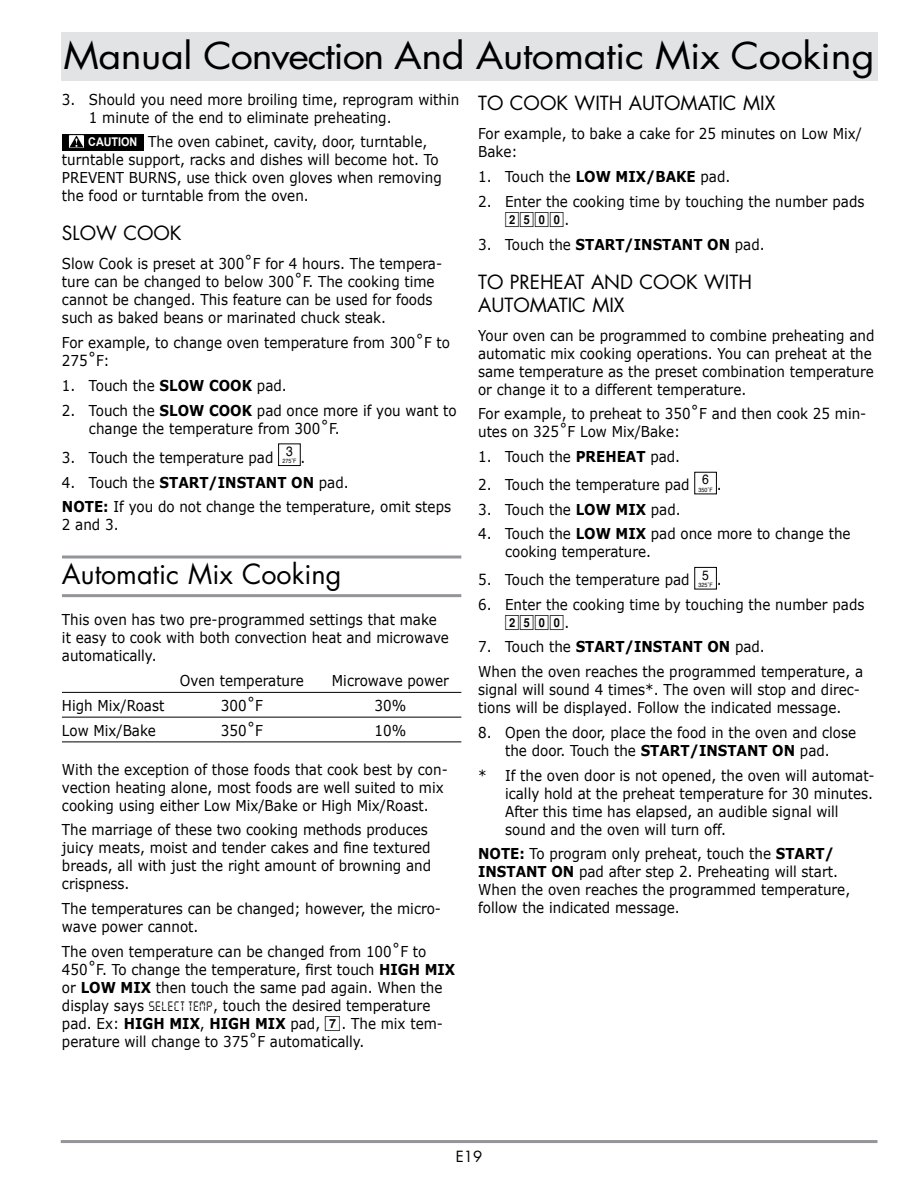
<style>
.page{position:relative;width:918px;height:1188px;background:#fff}
.page>*{position:absolute;margin:0;border:0;box-sizing:border-box;transform-origin:0 0}
.t1{font:36px "Futura Std";letter-spacing:-.03em;color:#000;scale:1.1 1}
.t2{font:36px "Futura Std";letter-spacing:-.01em;color:#000;scale:1.1 1}
.t3{font:27px "Futura Std";color:#000}
.t4{font:19.05px/22.8px "Futura Std";color:#000}
.t5{font:15px/18px "Verdana";color:#000;scale:.9 1}
.t6{font:700 15px/24.8px "Verdana";color:#000;scale:.9 1}
.t7{font:15px "Box Posi A";color:#000;scale:.9 1}
.t8{font:15px "Futura Std";color:#000}
.t9{font:13.5px "Helvetica";color:#000;scale:.9 1}
.t10{font:6px "Helvetica";color:#000;scale:.9 1}
.s1{font-family:"Arial";font-weight:700;font-size:12px;color:#fff}
.s2{font-weight:700}
.s3{font-weight:400}
.s4{font-family:"Verdana"}
.s5{font-family:"Digital ICG";font-size:12px}
.s6{font-family:"Box Posi A"}
</style>
<div class="page">
<hr style="left:61px;top:1140px;width:817px;height:3px;background:#939598">
<div style="left:61px;top:32px;width:817px;height:49px;background:#e2e3e4"></div>
<hr style="left:62px;top:556px;width:399px;height:3px;background:#939598">
<hr style="left:62px;top:594px;width:399px;height:3px;background:#939598">
<hr style="left:62px;top:692px;width:399px;height:1px;background:#000">
<hr style="left:62px;top:717px;width:399px;height:1px;background:#000">
<hr style="left:62px;top:742px;width:399px;height:1px;background:#000">
<div style="left:62px;top:134px;width:81px;height:16px;background:#000"></div>
<div style="left:68px;top:134px;width:17px;height:15px;border:1px solid #000"></div>
<svg style="left:69px;top:136px;width:15px;height:12px"></svg>
<div style="left:278px;top:443px;width:23px;height:23px;border:1px solid #000"></div>
<div style="left:694px;top:472px;width:23px;height:22px;border:1px solid #000"></div>
<div style="left:694px;top:567px;width:23px;height:22px;border:1px solid #000"></div>
<h1 class="t2" style="left:421px;top:32px;width:414px">nd Automatic Mix Cooking</h1>
<p class="t5" style="left:89px;top:90px;width:413px;text-indent:-27px">3. Should you need more broiling time, reprogram within<br>1 minute of the end to eliminate preheating.</p>
<p class="t5" style="left:62px;top:132px;width:424px;text-indent:26px"><span class="s1">CAUTION</span> The oven cabinet, cavity, door, turntable, turntable support, racks and dishes will become hot. To PREVENT BURNS, use thick oven gloves when removing the food or turntable from the oven.</p>
<p class="t4" style="left:62px;top:222px;width:118px">Slow Cook</p>
<p class="t5" style="left:62px;top:255px;width:424px">Slow Cook is preset at 300˚F for 4 hours. The tempera&shy;ture can be changed to below 300˚F. The cooking time cannot be changed. This feature can be used for foods such as baked beans or marinated chuck steak.</p>
<p class="t5" style="left:62px;top:333px;width:433px">For example, to change oven temperature from 300˚F to<br>275˚F:</p>
<p class="t5" style="left:62px;top:376px;width:133px">1. Touch the <span class="s2">SLOW</span></p>
<p class="t6" style="left:209px;top:373px;width:24px">COOK</p>
<p class="t5" style="left:257px;top:376px;width:35px">pad.</p>
<p class="t5" style="left:62px;top:401px;width:133px">2. Touch the <span class="s2">SLOW</span></p>
<p class="t6" style="left:209px;top:397px;width:24px">COOK</p>
<h1 class="t1" style="left:63px;top:32px;width:438px">Manual Convection AHeading</h1>
<p class="t4" style="left:478px;top:92px;width:127px">To Cook with</p>
<p class="t4" style="left:629px;top:92px;width:91px">Automatic</p>
<p class="t4" style="left:743px;top:92px;width:34px">Mix</p>
<p class="t5" style="left:478px;top:124px;width:428px">For example, to bake a cake for 25 minutes on Low Mix/<br>Bake:</p>
<p class="t6" style="left:478px;top:164px;width:221px"><span class="s3">1. Touch the</span> LOW MIX/BAKE</p>
<p class="t5" style="left:701px;top:167px;width:35px">pad.</p>
<p class="t5" style="left:478px;top:192px;width:431px">2. Enter the cooking time by touching the number pads</p>
<p class="t7" style="left:505px;top:212px;width:73px">2500<span class="s4">.</span></p>
<p class="t6" style="left:478px;top:231px;width:320px"><span class="s3">3. Touch the</span> START/INSTANT ON <span class="s3">pad.</span></p>
<p class="t4" style="left:478px;top:270px;width:256px">To Preheat and Cook with<br>Automatic</p>
<p class="t4" style="left:592px;top:293px;width:34px">Mix</p>
<p class="t5" style="left:478px;top:326px;width:442px">Your oven can be programmed to combine preheating and automatic mix cooking operations. You can preheat at the same temperature as the preset combination temperature or change it to a different temperature.</p>
<p class="t5" style="left:478px;top:404px;width:433px">For example, to preheat to 350˚F and then cook 25 min&shy;utes on 325˚F Low Mix/Bake:</p>
<p class="t5" style="left:478px;top:447px;width:132px">1. Touch the <span class="s2">PREHEAT</span></p>
<p class="t5" style="left:650px;top:447px;width:35px">pad.</p>
<p class="t5" style="left:478px;top:475px;width:258px">2. Touch the temperature pad <sup>6</sup></p>
<p class="t5" style="left:89px;top:401px;width:410px;text-indent:168px">pad once more if you want to change the temperature from 300˚F.</p>
<p class="t5" style="left:62px;top:448px;width:237px">3. Touch the temperature pad</p>
<p class="t9" style="left:286px;top:441px;width:9px">3</p>
<p class="t10" style="left:282px;top:457px;width:17px">275˚F</p>
<p class="t5" style="left:301px;top:448px;width:7px">.</p>
<p class="t6" style="left:62px;top:469px;width:320px"><span class="s3">4. Touch the</span> START/INSTANT ON <span class="s3">pad.<br></span>NOTE</p>
<p class="t10" style="left:699px;top:485px;width:17px">350˚F</p>
<p class="t5" style="left:717px;top:475px;width:7px">.</p>
<p class="t5" style="left:62px;top:497px;width:434px;text-indent:41px"><span class="s2">:</span> If you do not change the temperature, omit steps<br>2 and 3.</p>
<h2 class="t3" style="left:62px;top:557px;width:281px">Automatic Mix Cooking</h2>
<p class="t5" style="left:62px;top:610px;width:431px">This oven has two pre-programmed settings that make it easy to cook with both convection heat and microwave automatically.</p>
<p class="t5" style="left:180px;top:671px;width:139px">Oven temperature</p>
<p class="t5" style="left:332px;top:671px;width:132px">Microwave power</p>
<p class="t5" style="left:62px;top:696px;width:115px">High Mix/Roast</p>
<p class="t5" style="left:221px;top:696px;width:48px">300˚F</p>
<p class="t5" style="left:375px;top:696px;width:37px">30%</p>
<p class="t5" style="left:62px;top:721px;width:106px">Low Mix/Bake</p>
<p class="t5" style="left:221px;top:721px;width:48px">350˚F</p>
<p class="t5" style="left:375px;top:721px;width:37px">10%</p>
<p class="t5" style="left:62px;top:760px;width:430px">With the exception of those foods that cook best by con&shy;vection heating alone, most foods are well suited to mix cooking using either Low Mix/Bake or High Mix/Roast.</p>
<p class="t5" style="left:62px;top:821px;width:412px">The marriage of these two cooking methods produces juicy meats, moist and tender cakes and fine textured breads, all with just the right amount of browning and crispness.</p>
<p class="t5" style="left:62px;top:899px;width:423px">The temperatures can be changed; however, the micro&shy;wave power cannot.</p>
<p class="t5" style="left:62px;top:942px;width:406px">The oven temperature can be changed from 100˚F to<br>450˚F. To change the temperature, first touch <span class="s2">HIGH</span></p>
<p class="t5" style="left:478px;top:500px;width:227px">3. Touch the <span class="s2">LOW MIX</span> pad.</p>
<p class="t5" style="left:505px;top:524px;width:385px;text-indent:-27px">4. Touch the <span class="s2">LOW MIX</span> pad once more to change the cooking temperature.</p>
<p class="t5" style="left:478px;top:570px;width:258px">5. Touch the temperature pad <sup>5</sup></p>
<p class="t10" style="left:699px;top:580px;width:17px">325˚F</p>
<p class="t5" style="left:717px;top:570px;width:7px">.</p>
<p class="t5" style="left:478px;top:595px;width:431px">6. Enter the cooking time by touching the number pads</p>
<p class="t7" style="left:505px;top:615px;width:73px">2500<span class="s4">.</span></p>
<p class="t5" style="left:478px;top:634px;width:429px;line-height:24.8px">7. Touch the <span class="s2">START/INSTANT ON</span> pad.<br>When the oven reaches the programmed temperature, a</p>
<p class="t5" style="left:478px;top:680px;width:426px">signal will sound 4 times*. The oven will stop and direc&shy;tions will be displayed. Follow the indicated message.</p>
<p class="t5" style="left:505px;top:723px;width:392px;text-indent:-27px">8. Open the door, place the food in the oven and close the door. Touch the <span class="s2">START</span></p>
<p class="t5" style="left:478px;top:738px;width:442px;line-height:24.8px;text-indent:294px"><span class="s2">ON</span> pad.<br>* If the oven door is not opened, the oven will automat-</p>
<p class="t5" style="left:505px;top:784px;width:410px">ically hold at the preheat temperature for 30 minutes.<br>After this time has elapsed, an audible signal will sound and the oven will turn off.</p>
<p class="t6" style="left:478px;top:841px;width:25px">NOTE</p>
<p class="t6" style="left:690px;top:738px;width:31px">/INSTANT</p>
<p class="t5" style="left:478px;top:845px;width:415px;text-indent:41px"><span class="s2">:</span> To program only preheat, touch the <span class="s2">START/ INSTANT ON</span> pad after step 2. Preheating will start.<br>When the oven reaches the programmed temperature, follow the indicated message.</p>
<p class="t5" style="left:62px;top:960px;width:438px;text-indent:363px"><span class="s2">MIX </span>or <span class="s2">LOW MIX</span> then touch the same pad again. When the display says <span class="s5">SELECT TEMP</span>, touch the desired temperature pad. Ex: <span class="s2">HIGH</span></p>
<p class="t5" style="left:62px;top:1014px;width:425px;text-indent:193px"><span class="s2">MIX</span> pad, <span class="s6">7</span>. The mix tem&shy;perature will change to 375˚F automatically.</p>
<p class="t6" style="left:170px;top:1011px;width:69px">MIX<span class="s3">,</span> HIGH</p>
<p class="t8" style="left:456px;top:1147px;width:28px">E19</p>
</div>
